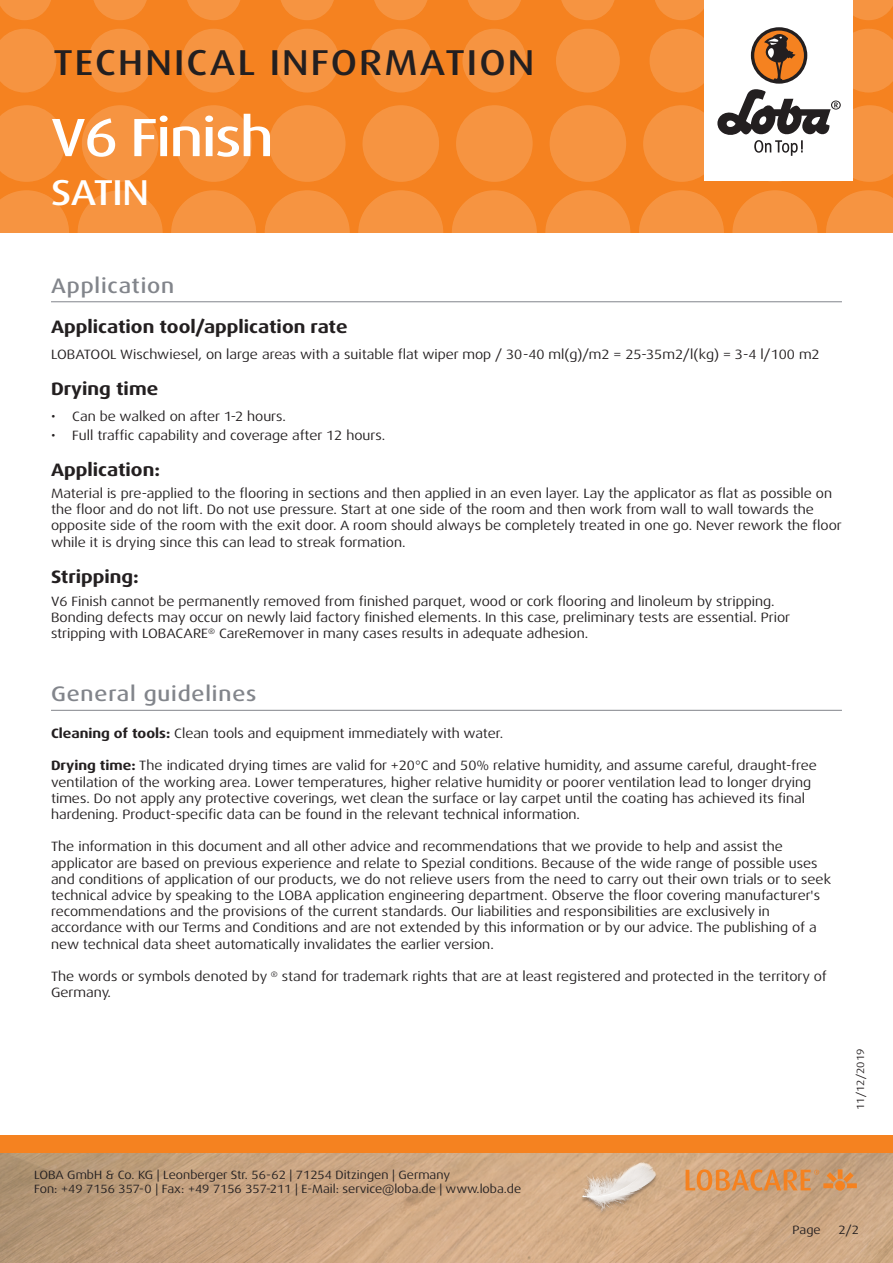
<style>
.page{position:relative;width:893px;height:1263px;background:#fff}
.page>*{position:absolute;margin:0;border:0;box-sizing:border-box;transform-origin:0 0}
.t1{font:500 expanded 54px "Dax Pro";letter-spacing:-.025em;color:#fff}
.t2{font:500 expanded 36px "Dax Pro";letter-spacing:.06em;color:#231f20}
.t3{font:500 expanded 36px "Dax Pro";letter-spacing:-.015em;color:#fff}
.t4{font:500 expanded 21px "Dax Pro";letter-spacing:.04em;color:#82858b}
.t5{font:700 expanded 18px "Dax Pro";color:#231f20}
.t6{font:expanded 13.5px/16.2px "Dax Pro";color:#231f20}
.t7{font:expanded 12px/14.4px "Dax Pro";color:#231f20}
.t8{font:expanded 10.5px "Dax Pro";color:#231f20}
.s1{font-weight:700}
</style>
<div class="page">
<div style="left:0;top:0;width:893px;height:233px;background:#f58220"></div>
<svg style="left:0;top:190px;width:69px;height:43px"></svg>
<svg style="left:78px;top:190px;width:85px;height:85px;fill:#f69441"></svg>
<svg style="left:171px;top:190px;width:85px;height:85px;fill:#f69441"></svg>
<svg style="left:265px;top:190px;width:85px;height:85px;fill:#f69441"></svg>
<svg style="left:358px;top:190px;width:85px;height:85px;fill:#f69441"></svg>
<svg style="left:545px;top:190px;width:85px;height:85px;fill:#f69441"></svg>
<svg style="left:452px;top:190px;width:85px;height:85px;fill:#f69441"></svg>
<svg style="left:732px;top:190px;width:85px;height:85px;fill:#f69441"></svg>
<svg style="left:639px;top:190px;width:85px;height:85px;fill:#f69441"></svg>
<svg style="left:826px;top:190px;width:67px;height:43px"></svg>
<svg style="left:0;top:105px;width:65px;height:77px"></svg>
<svg style="left:82px;top:105px;width:76px;height:77px"></svg>
<svg style="left:175px;top:105px;width:77px;height:77px"></svg>
<svg style="left:269px;top:105px;width:76px;height:77px"></svg>
<svg style="left:456px;top:105px;width:77px;height:77px"></svg>
<svg style="left:362px;top:105px;width:77px;height:77px"></svg>
<svg style="left:550px;top:105px;width:76px;height:77px"></svg>
<svg style="left:0;top:29px;width:56px;height:63px"></svg>
<svg style="left:182px;top:29px;width:64px;height:63px"></svg>
<svg style="left:88px;top:29px;width:64px;height:63px"></svg>
<svg style="left:275px;top:29px;width:64px;height:63px"></svg>
<svg style="left:462px;top:29px;width:64px;height:63px"></svg>
<svg style="left:369px;top:29px;width:64px;height:63px"></svg>
<svg style="left:556px;top:29px;width:64px;height:63px"></svg>
<svg style="left:0;top:0;width:51px;height:20px"></svg>
<svg style="left:187px;top:0;width:53px;height:20px"></svg>
<svg style="left:468px;top:0;width:53px;height:20px"></svg>
<svg style="left:655px;top:0;width:49px;height:20px"></svg>
<svg style="left:93px;top:0;width:54px;height:20px"></svg>
<svg style="left:374px;top:0;width:54px;height:20px"></svg>
<svg style="left:281px;top:0;width:53px;height:20px"></svg>
<svg style="left:561px;top:0;width:54px;height:20px"></svg>
<svg style="left:853px;top:0;width:40px;height:20px"></svg>
<img style="left:0;top:1152px;width:893px;height:111px">
<div style="left:0;top:1135px;width:893px;height:17px;background:#f58220"></div>
<div style="left:704px;top:0;width:149px;height:181px;background:#fff"></div>
<svg style="left:643px;top:29px;width:250px;height:153px"></svg>
<img style="left:578px;top:1161px;width:82px;height:81px">
<svg style="left:686px;top:1169px;width:171px;height:22px"></svg>
<hr style="left:51px;top:710px;width:791px;height:1px;background:#82858b">
<hr style="left:51px;top:301px;width:791px;height:1px;background:#82858b">
<h2 class="t2" style="left:53px;top:40px;width:483px">TECHNICAL INFORMATION</h2>
<h1 class="t1" style="left:51px;top:103px;width:224px">V6 Finish</h1>
<h2 class="t3" style="left:51px;top:169px;width:99px">SATIN</h2>
<h3 class="t4" style="left:51px;top:272px;width:125px">Application</h3>
<h3 class="t5" style="left:51px;top:315px;width:298px">Application tool/application rate</h3>
<p class="t6" style="left:51px;top:347px;width:770px">LOBATOOL Wischwiesel, on large areas with a suitable flat wiper mop / 30-40 ml(g)/m2 = 25-35m2/l(kg) = 3-4 l/100 m2</p>
<h3 class="t5" style="left:51px;top:377px;width:109px">Drying time</h3>
<p class="t6" style="left:51px;top:408px;width:236px">• Can be walked on after 1-2 hours.</p>
<p class="t6" style="left:51px;top:427px;width:336px">• Full traffic capability and coverage after 12 hours.</p>
<h3 class="t5" style="left:51px;top:458px;width:111px">Application:</h3>
<p class="t6" style="left:51px;top:485px;width:792px">Material is pre-applied to the flooring in sections and then applied in an even layer. Lay the applicator as flat as possible on the floor and do not lift. Do not use pressure. Start at one side of the room and then work from wall to wall towards the opposite side of the room with the exit door. A room should always be completely treated in one go. Never rework the floor while it is drying since this can lead to streak formation.</p>
<h3 class="t5" style="left:51px;top:565px;width:89px">Stripping:</h3>
<p class="t6" style="left:51px;top:593px;width:741px">V6 Finish cannot be permanently removed from finished parquet, wood or cork flooring and linoleum by stripping.<br>Bonding defects may occur on newly laid factory finished elements. In this case, preliminary tests are essential. Prior stripping with LOBACARE<sup>®</sup> CareRemover in many cases results in adequate adhesion.</p>
<h3 class="t4" style="left:51px;top:681px;width:207px">General guidelines</h3>
<p class="t6" style="left:51px;top:725px;width:454px"><span class="s1">Cleaning of tools:</span> Clean tools and equipment immediately with water.</p>
<p class="t6" style="left:51px;top:758px;width:767px"><span class="s1">Drying time:</span> The indicated drying times are valid for +20°C and 50% relative humidity, and assume careful, draught-free ventilation of the working area. Lower temperatures, higher relative humidity or poorer ventilation lead to longer drying times. Do not apply any protective coverings, wet clean the surface or lay carpet until the coating has achieved its final hardening. Product-specific data can be found in the relevant technical information.</p>
<p class="t6" style="left:51px;top:839px;width:781px">The information in this document and all other advice and recommendations that we provide to help and assist the applicator are based on previous experience and relate to Spezial conditions. Because of the wide range of possible uses and conditions of application of our products, we do not relieve users from the need to carry out their own trials or to seek technical advice by speaking to the LOBA application engineering department. Observe the floor covering manufacturer's recommendations and the provisions of the current standards. Our liabilities and responsibilities are exclusively in accordance with our Terms and Conditions and are not extended by this information or by our advice. The publishing of a new technical data sheet automatically invalidates the earlier version.</p>
<p class="t6" style="left:51px;top:968px;width:777px">The words or symbols denoted by <sup>®</sup> stand for trademark rights that are at least registered and protected in the territory of<br>Germany.</p>
<p class="t7" style="left:34px;top:1167px;width:489px">LOBA GmbH &amp; Co. KG | Leonberger Str. 56-62 | 71254 Ditzingen | Germany<br>Fon: +49 7156 357-0 | Fax: +49 7156 357-211 | E-Mail: service@loba.de | www.loba.de</p>
<p class="t8" style="left:854px;top:1110px;width:63px;rotate:-90deg">11/12/2019</p>
<p class="t7" style="left:793px;top:1223px;width:30px">Page</p>
<p class="t7" style="left:838px;top:1223px;width:22px">2/2</p>
</div>
